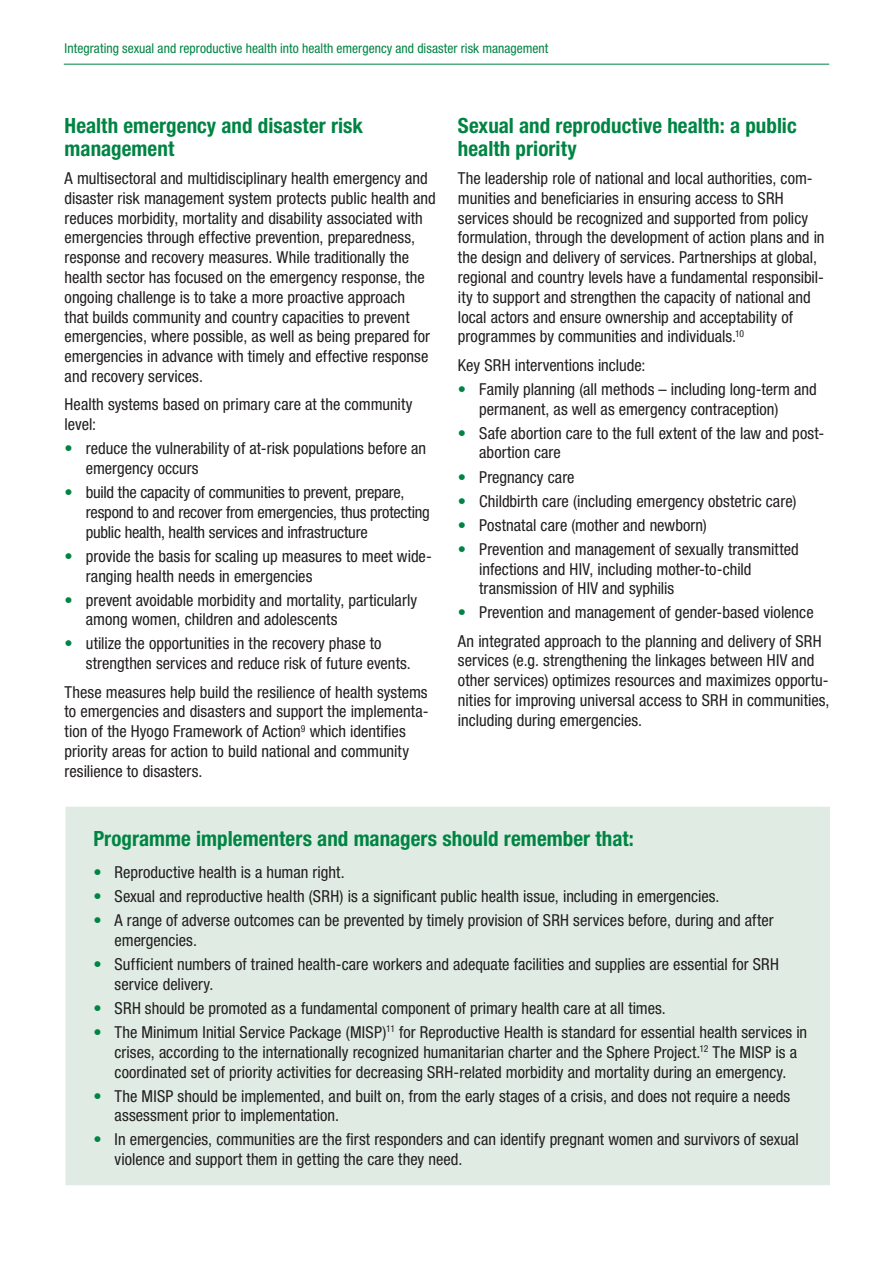
<style>
.page{position:relative;width:893px;height:1263px;background:#fff}
.page>*{position:absolute;margin:0;border:0;box-sizing:border-box;transform-origin:0 0}
.Heading_L1{font:700 condensed 21px/22.5px "Helvetica Neue LT Std";letter-spacing:.005em;color:#008443}
.Bullet_L1{font:condensed 16.5px/19.8px "Helvetica Neue LT Std";color:#231f20}
.Body_text{font:condensed 16.5px/19.8px "Helvetica Neue LT Std";color:#231f20}
.t1{font:condensed 13.5px "Helvetica Neue LT Std";letter-spacing:.005em;color:#008443}
.s1{color:#008443}
</style>
<div class="page">
<hr style="left:64px;top:64px;width:765px;height:1px;background:#008443">
<div style="left:65px;top:807px;width:765px;height:378px;background:#e0ece3"></div>
<p class="t1" style="left:65px;top:40px;width:485px">Integrating sexual and reproductive health into health emergency and disaster risk management</p>
<p class="Heading_L1" style="left:65px;top:114px;width:300px">Health emergency and disaster risk management</p>
<p class="Body_text" style="left:65px;top:168px;width:373px">A multisectoral and multidisciplinary health emergency and disaster risk management system protects public health and reduces morbidity, mortality and disability associated with emergencies through effective prevention, preparedness, response and recovery measures. While traditionally the health sector has focused on the emergency response, the ongoing challenge is to take a more proactive approach<br>that builds community and country capacities to prevent emergencies, where possible, as well as being prepared for emergencies in advance with timely and effective response and recovery services.</p>
<p class="Body_text" style="left:65px;top:394px;width:349px">Health systems based on primary care at the community level:</p>
<p class="Bullet_L1" style="left:86px;top:438px;width:342px;text-indent:-21px"><span class="s1">•</span> reduce the vulnerability of at-risk populations before an emergency occurs</p>
<p class="Bullet_L1" style="left:86px;top:482px;width:345px;text-indent:-21px"><span class="s1">•</span> build the capacity of communities to prevent, prepare, respond to and recover from emergencies, thus protecting public health, health services and infrastructure</p>
<p class="Bullet_L1" style="left:86px;top:546px;width:348px;text-indent:-21px"><span class="s1">•</span> provide the basis for scaling up measures to meet wide&shy;ranging health needs in emergencies</p>
<p class="Bullet_L1" style="left:86px;top:590px;width:333px;text-indent:-21px"><span class="s1">•</span> prevent avoidable morbidity and mortality, particularly among women, children and adolescents</p>
<p class="Bullet_L1" style="left:86px;top:634px;width:327px;text-indent:-21px"><span class="s1">•</span> utilize the opportunities in the recovery phase to strengthen services and reduce risk of future events.</p>
<p class="Body_text" style="left:65px;top:682px;width:365px">These measures help build the resilience of health systems to emergencies and disasters and support the implementa&shy;tion of the Hyogo Framework of Action<sup>9</sup> which identifies priority areas for action to build national and community resilience to disasters.</p>
<p class="Heading_L1" style="left:458px;top:114px;width:340px">Sexual and reproductive health: a public health priority</p>
<p class="Body_text" style="left:458px;top:168px;width:368px">The leadership role of national and local authorities, com&shy;munities and beneficiaries in ensuring access to SRH services should be recognized and supported from policy formulation, through the development of action plans and in the design and delivery of services. Partnerships at global, regional and country levels have a fundamental responsibil&shy;ity to support and strengthen the capacity of national and local actors and ensure ownership and acceptability of programmes by communities and individuals.<sup>10</sup></p>
<p class="Body_text" style="left:458px;top:355px;width:189px">Key SRH interventions include:</p>
<p class="Bullet_L1" style="left:479px;top:379px;width:339px;text-indent:-21px"><span class="s1">•</span> Family planning (all methods – including long-term and permanent, as well as emergency contraception)</p>
<p class="Bullet_L1" style="left:479px;top:423px;width:346px;text-indent:-21px"><span class="s1">•</span> Safe abortion care to the full extent of the law and post&shy;abortion care</p>
<p class="Bullet_L1" style="left:458px;top:467px;width:118px"><span class="s1">•</span> Pregnancy care</p>
<p class="Bullet_L1" style="left:458px;top:491px;width:340px"><span class="s1">•</span> Childbirth care (including emergency obstetric care)</p>
<p class="Bullet_L1" style="left:458px;top:515px;width:250px"><span class="s1">•</span> Postnatal care (mother and newborn)</p>
<p class="Bullet_L1" style="left:479px;top:539px;width:321px;text-indent:-21px"><span class="s1">•</span> Prevention and management of sexually transmitted infections and HIV, including mother-to-child transmission of HIV and syphilis</p>
<p class="Bullet_L1" style="left:458px;top:602px;width:357px"><span class="s1">•</span> Prevention and management of gender-based violence</p>
<p class="Body_text" style="left:458px;top:631px;width:373px">An integrated approach to the planning and delivery of SRH services (e.g. strengthening the linkages between HIV and other services) optimizes resources and maximizes opportu&shy;nities for improving universal access to SRH in communities, including during emergencies.</p>
<p class="Heading_L1" style="left:93px;top:826px;width:542px">Programme implementers and managers should remember that:</p>
<p class="Bullet_L1" style="left:93px;top:862px;width:253px"><span class="s1">•</span> Reproductive health is a human right.</p>
<p class="Bullet_L1" style="left:93px;top:886px;width:628px"><span class="s1">•</span> Sexual and reproductive health (SRH) is a significant public health issue, including in emergencies.</p>
<p class="Bullet_L1" style="left:115px;top:910px;width:660px;text-indent:-21px"><span class="s1">•</span> A range of adverse outcomes can be prevented by timely provision of SRH services before, during and after emergencies.</p>
<p class="Bullet_L1" style="left:115px;top:954px;width:666px;text-indent:-21px"><span class="s1">•</span> Sufficient numbers of trained health-care workers and adequate facilities and supplies are essential for SRH service delivery.</p>
<p class="Bullet_L1" style="left:93px;top:998px;width:574px"><span class="s1">•</span> SRH should be promoted as a fundamental component of primary health care at all times.</p>
<p class="Bullet_L1" style="left:115px;top:1022px;width:694px;text-indent:-21px"><span class="s1">•</span> The Minimum Initial Service Package (MISP)<sup>11</sup> for Reproductive Health is standard for essential health services in crises, according to the internationally recognized humanitarian charter and the Sphere Project.<sup>12</sup> The MISP is a coordinated set of priority activities for decreasing SRH-related morbidity and mortality during an emergency.</p>
<p class="Bullet_L1" style="left:115px;top:1086px;width:677px;text-indent:-21px"><span class="s1">•</span> The MISP should be implemented, and built on, from the early stages of a crisis, and does not require a needs assessment prior to implementation.</p>
<p class="Bullet_L1" style="left:115px;top:1129px;width:686px;text-indent:-21px"><span class="s1">•</span> In emergencies, communities are the first responders and can identify pregnant women and survivors of sexual violence and support them in getting the care they need.</p>
</div>
